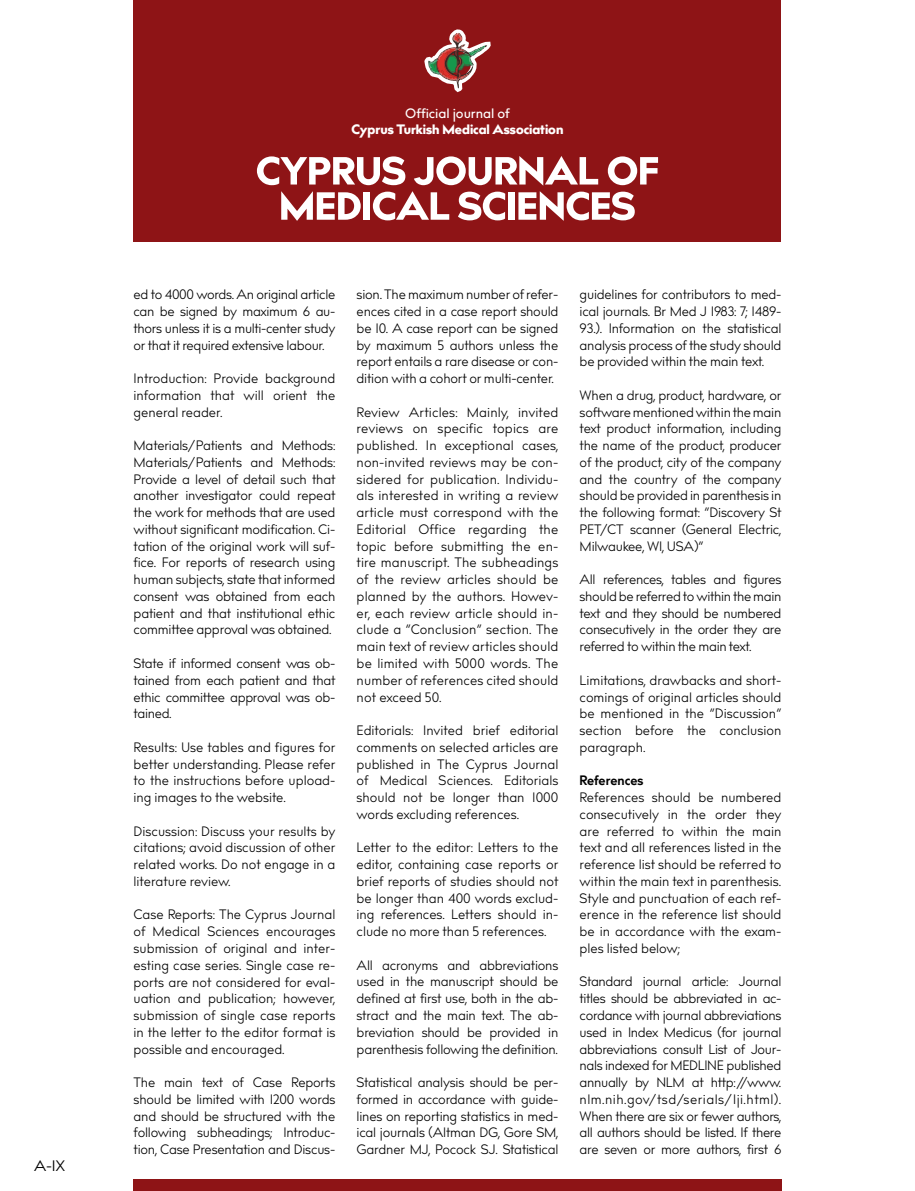
<style>
.page{position:relative;width:915px;height:1191px;background:#fff}
.page>*{position:absolute;margin:0;border:0;box-sizing:border-box;transform-origin:0 0}
.t1{font:15px "billcorporatenarrow";color:#000}
.t2{font:13.5px/16.8px "billcorporatenarrow";letter-spacing:-.015em;color:#000;text-align:justify}
.t3{font:13.5px "billcorporatenarrow super";color:#fff}
.t4{font:500 13.5px "billcorporatenarrow";color:#fff}
.t5{font:700 13.5px "billcorporatenarrow";letter-spacing:-.005em;color:#000}
</style>
<div class="page">
<div style="left:133px;top:1179px;width:648px;height:12px;background:#8e1416"></div>
<div style="left:133px;top:0;width:648px;height:241px;background:#8e1416"></div>
<svg style="left:257px;top:30px;width:400px;height:212px"></svg>
<p class="t1" style="left:34px;top:1154px;width:32px">A-IX</p>
<p class="t4" style="left:405px;top:103px;width:106px">Official journal of</p>
<p class="t3" style="left:351px;top:119px;width:213px">Cyprus Turkish Medical Association</p>
<p class="t2" style="left:133px;top:286px;width:203px">ed to 4000 words. An original article can be signed by maximum 6 au&shy;thors unless it is a multi-center study or that it required extensive labour.</p>
<p class="t2" style="left:133px;top:370px;width:203px">Introduction: Provide background information that will orient the general reader.</p>
<p class="t2" style="left:133px;top:437px;width:203px">Materials/Patients and Methods:<br>Materials/Patients and Methods:<br>Provide a level of detail such that another investigator could repeat the work for methods that are used without significant modification. Ci&shy;tation of the original work will suf&shy;fice. For reports of research using human subjects, state that informed consent was obtained from each patient and that institutional ethic committee approval was obtained.</p>
<p class="t2" style="left:133px;top:655px;width:203px">State if informed consent was ob&shy;tained from each patient and that ethic committee approval was ob&shy;tained.</p>
<p class="t2" style="left:133px;top:739px;width:203px">Results: Use tables and figures for better understanding. Please refer to the instructions before upload&shy;ing images to the website.</p>
<p class="t2" style="left:133px;top:823px;width:203px">Discussion: Discuss your results by citations; avoid discussion of other related works. Do not engage in a literature review.</p>
<p class="t2" style="left:133px;top:906px;width:203px">Case Reports: The Cyprus Journal of Medical Sciences encourages submission of original and inter&shy;esting case series. Single case re&shy;ports are not considered for eval&shy;uation and publication; however, submission of single case reports in the letter to the editor format is possible and encouraged.</p>
<p class="t2" style="left:133px;top:1074px;width:203px">The main text of Case Reports should be limited with 1200 words and should be structured with the following subheadings; Introduc&shy;tion, Case Presentation and Discus-</p>
<p class="t2" style="left:356px;top:286px;width:203px">sion. The maximum number of refer&shy;ences cited in a case report should be 10. A case report can be signed by maximum 5 authors unless the report entails a rare disease or con&shy;dition with a cohort or multi-center.</p>
<p class="t2" style="left:356px;top:404px;width:203px">Review Articles: Mainly, invited reviews on specific topics are published. In exceptional cases, non-invited reviews may be con&shy;sidered for publication. Individu&shy;als interested in writing a review article must correspond with the Editorial Office regarding the topic before submitting the en&shy;tire manuscript. The subheadings of the review articles should be planned by the authors. Howev&shy;er, each review article should in&shy;clude a “Conclusion” section. The main text of review articles should be limited with 5000 words. The number of references cited should not exceed 50.</p>
<p class="t2" style="left:356px;top:722px;width:203px">Editorials: Invited brief editorial comments on selected articles are published in The Cyprus Journal of Medical Sciences. Editorials should not be longer than 1000 words excluding references.</p>
<p class="t2" style="left:356px;top:839px;width:203px">Letter to the editor: Letters to the editor, containing case reports or brief reports of studies should not be longer than 400 words exclud&shy;ing references. Letters should in&shy;clude no more than 5 references.</p>
<p class="t2" style="left:356px;top:957px;width:203px">All acronyms and abbreviations used in the manuscript should be defined at first use, both in the ab&shy;stract and the main text. The ab&shy;breviation should be provided in parenthesis following the definition.</p>
<p class="t2" style="left:356px;top:1074px;width:203px">Statistical analysis should be per&shy;formed in accordance with guide&shy;lines on reporting statistics in med&shy;ical journals (Altman DG, Gore SM, Gardner MJ, Pocock SJ. Statistical</p>
<p class="t2" style="left:579px;top:286px;width:203px">guidelines for contributors to med&shy;ical journals. Br Med J 1983: 7; 1489- 93.). Information on the statistical analysis process of the study should be provided within the main text.</p>
<p class="t2" style="left:579px;top:387px;width:203px">When a drug, product, hardware, or software mentioned within the main text product information, including the name of the product, producer of the product, city of the company and the country of the company should be provided in parenthesis in the following format: “Discovery St PET/CT scanner (General Electric, Milwaukee, WI, USA)”</p>
<p class="t2" style="left:579px;top:571px;width:203px">All references, tables and figures should be referred to within the main text and they should be numbered consecutively in the order they are referred to within the main text.</p>
<p class="t2" style="left:579px;top:672px;width:203px">Limitations, drawbacks and short&shy;comings of original articles should be mentioned in the “Discussion” section before the conclusion paragraph.</p>
<p class="t5" style="left:579px;top:771px;width:65px">References</p>
<p class="t2" style="left:579px;top:789px;width:203px">References should be numbered consecutively in the order they are referred to within the main text and all references listed in the reference list should be referred to within the main text in parenthesis.<br>Style and punctuation of each ref&shy;erence in the reference list should be in accordance with the exam&shy;ples listed below;</p>
<p class="t2" style="left:579px;top:973px;width:203px">Standard journal article: Journal titles should be abbreviated in ac&shy;cordance with journal abbreviations used in Index Medicus (for journal abbreviations consult List of Jour&shy;nals indexed for MEDLINE published annually by NLM at http://www. nlm.nih.gov/tsd/serials/lji.html).<br>When there are six or fewer authors, all authors should be listed. If there are seven or more authors, first 6</p>
</div>
